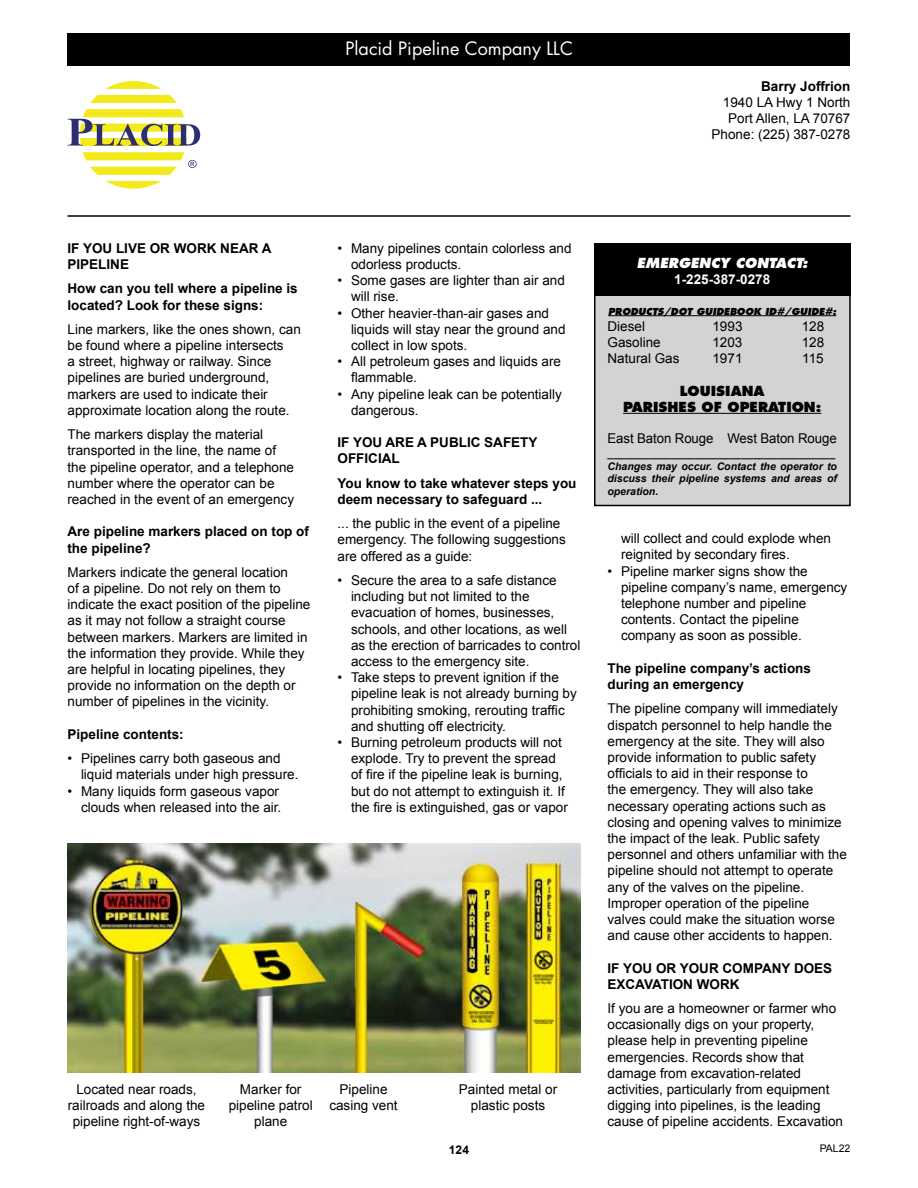
<style>
.page{position:relative;width:918px;height:1188px;background:#fff}
.page>*{position:absolute;margin:0;border:0;box-sizing:border-box;transform-origin:0 0}
.t1{font:18px "Futura";color:#fff}
.t2{font:13.5px/16.2px "Arial";color:#000}
.t3{font:700 13.5px/16.2px "Arial";color:#000}
.t4{font:800 13.5px/16.2px "Futura";color:#000;text-align:center}
.t5{font:italic 800 13.5px "Futura";color:#fff}
.t6{font:700 13.5px "Arial";color:#fff}
.t7{font:700 12px "Arial";color:#000}
.t8{font:italic 700 10.5px/12.6px "Arial";color:#000}
.t9{font:10.5px "Arial";color:#000}
.t10{font:italic 800 9.3px "Futura";color:#000}
</style>
<div class="page">
<hr style="left:68px;top:215px;width:782px;height:2px;background:#000">
<div style="left:595px;top:244px;width:255px;height:262px;background:#d1d3d4"></div>
<div style="left:594px;top:243px;width:257px;height:263px;border:2px solid #000"></div>
<div style="left:594px;top:244px;width:257px;height:52px;background:#000"></div>
<hr style="left:608px;top:315px;width:228px;height:1px;background:#000">
<hr style="left:623px;top:413px;width:198px;height:1px;background:#000">
<svg style="left:106px;top:81px;width:55px;height:7px"></svg>
<svg style="left:107px;top:181px;width:53px;height:8px"></svg>
<svg style="left:91px;top:95px;width:85px;height:8px"></svg>
<svg style="left:83px;top:153px;width:114px;height:21px"></svg>
<svg style="left:67px;top:110px;width:133px;height:36px"></svg>
<div style="left:68px;top:34px;width:782px;height:32px;background:#000"></div>
<img style="left:68px;top:844px;width:512px;height:229px">
<h1 class="t1" style="left:346px;top:37px;width:229px">Placid Pipeline Company LLC</h1>
<p class="t3" style="left:761px;top:78px;width:91px">Barry Joffrion</p>
<p class="t2" style="left:712px;top:94px;width:140px;text-align:right">1940 LA Hwy 1 North<br>Port Allen, LA 70767<br>Phone: (225) 387-0278</p>
<p class="t3" style="left:68px;top:240px;width:206px">IF YOU LIVE OR WORK NEAR A<br>PIPELINE</p>
<p class="t3" style="left:68px;top:281px;width:232px">How can you tell where a pipeline is located? Look for these signs:</p>
<p class="t2" style="left:68px;top:321px;width:235px">Line markers, like the ones shown, can be found where a pipeline intersects<br>a street, highway or railway. Since pipelines are buried underground, markers are used to indicate their approximate location along the route.</p>
<p class="t2" style="left:68px;top:426px;width:228px">The markers display the material transported in the line, the name of the pipeline operator, and a telephone number where the operator can be reached in the event of an emergency</p>
<p class="t3" style="left:68px;top:524px;width:243px">Are pipeline markers placed on top of the pipeline?</p>
<p class="t2" style="left:68px;top:564px;width:244px">Markers indicate the general location<br>of a pipeline. Do not rely on them to indicate the exact position of the pipeline as it may not follow a straight course between markers. Markers are limited in the information they provide. While they are helpful in locating pipelines, they provide no information on the depth or number of pipelines in the vicinity.</p>
<p class="t3" style="left:68px;top:726px;width:118px">Pipeline contents:</p>
<p class="t2" style="left:81px;top:750px;width:219px;text-indent:-14px">• Pipelines carry both gaseous and liquid materials under high pressure.</p>
<p class="t2" style="left:68px;top:783px;width:215px;text-align:right">• Many liquids form gaseous vapor clouds when released into the air.</p>
<p class="t2" style="left:351px;top:240px;width:222px;text-indent:-14px">• Many pipelines contain colorless and odorless products.</p>
<p class="t2" style="left:351px;top:273px;width:215px;text-indent:-14px">• Some gases are lighter than air and will rise.</p>
<p class="t2" style="left:351px;top:305px;width:216px;text-indent:-14px">• Other heavier-than-air gases and liquids will stay near the ground and collect in low spots.</p>
<p class="t2" style="left:351px;top:354px;width:212px;text-indent:-14px">• All petroleum gases and liquids are flammable.</p>
<p class="t2" style="left:351px;top:386px;width:212px;text-indent:-14px">• Any pipeline leak can be potentially dangerous.</p>
<p class="t3" style="left:338px;top:435px;width:202px">IF YOU ARE A PUBLIC SAFETY<br>OFFICIAL</p>
<p class="t3" style="left:338px;top:475px;width:241px">You know to take whatever steps you deem necessary to safeguard ...</p>
<p class="t2" style="left:338px;top:516px;width:230px">... the public in the event of a pipeline emergency. The following suggestions are offered as a guide:</p>
<p class="t2" style="left:351px;top:572px;width:231px;text-indent:-14px">• Secure the area to a safe distance including but not limited to the evacuation of homes, businesses, schools, and other locations, as well as the erection of barricades to control access to the emergency site.</p>
<p class="t2" style="left:351px;top:669px;width:227px;text-indent:-14px">• Take steps to prevent ignition if the pipeline leak is not already burning by prohibiting smoking, rerouting traffic and shutting off electricity.</p>
<p class="t2" style="left:351px;top:734px;width:218px;text-indent:-14px">• Burning petroleum products will not explode. Try to prevent the spread of fire if the pipeline leak is burning, but do not attempt to extinguish it. If the fire is extinguished, gas or vapor</p>
<p class="t2" style="left:68px;top:1082px;width:139px;line-height:15.8px;text-align:center">Located near roads, railroads and along the pipeline right-of-ways</p>
<p class="t2" style="left:229px;top:1082px;width:86px;line-height:15.8px;text-align:center">Marker for pipeline patrol plane</p>
<p class="t2" style="left:329px;top:1082px;width:70px;line-height:15.8px;text-align:center">Pipeline casing vent</p>
<p class="t2" style="left:459px;top:1082px;width:100px;line-height:15.8px;text-align:center">Painted metal or plastic posts</p>
<p class="t5" style="left:637px;top:254px;width:172px">EMERGENCY CONTACT:</p>
<p class="t6" style="left:674px;top:271px;width:98px">1-225-387-0278</p>
<p class="t10" style="left:608px;top:305px;width:230px">PRODUCTS/DOT GUIDEBOOK ID#/GUIDE#:</p>
<p class="t2" style="left:608px;top:318px;width:39px">Diesel</p>
<p class="t2" style="left:712px;top:318px;width:32px">1993</p>
<p class="t2" style="left:802px;top:318px;width:24px">128</p>
<p class="t2" style="left:608px;top:334px;width:55px">Gasoline</p>
<p class="t2" style="left:712px;top:334px;width:32px">1203</p>
<p class="t2" style="left:802px;top:334px;width:24px">128</p>
<p class="t2" style="left:608px;top:351px;width:74px">Natural Gas</p>
<p class="t2" style="left:712px;top:351px;width:32px">1971</p>
<p class="t2" style="left:802px;top:351px;width:23px">115</p>
<p class="t4" style="left:623px;top:383px;width:200px">LOUISIANA<br>PARISHES OF OPERATION:</p>
<p class="t2" style="left:608px;top:430px;width:231px">East Baton Rouge West Baton Rouge</p>
<p class="t8" style="left:608px;top:447px;width:231px">_______________________________________ Changes may occur. Contact the operator to discuss their pipeline systems and areas of operation.</p>
<p class="t2" style="left:621px;top:531px;width:212px">will collect and could explode when reignited by secondary fires.</p>
<p class="t2" style="left:621px;top:563px;width:228px;text-indent:-14px">• Pipeline marker signs show the pipeline company’s name, emergency telephone number and pipeline contents. Contact the pipeline company as soon as possible.</p>
<p class="t3" style="left:608px;top:660px;width:205px">The pipeline company’s actions during an emergency</p>
<p class="t2" style="left:608px;top:701px;width:241px">The pipeline company will immediately dispatch personnel to help handle the emergency at the site. They will also provide information to public safety officials to aid in their response to<br>the emergency. They will also take necessary operating actions such as closing and opening valves to minimize the impact of the leak. Public safety personnel and others unfamiliar with the pipeline should not attempt to operate any of the valves on the pipeline.<br>Improper operation of the pipeline valves could make the situation worse and cause other accidents to happen.</p>
<p class="t3" style="left:608px;top:960px;width:226px">IF YOU OR YOUR COMPANY DOES<br>EXCAVATION WORK</p>
<p class="t2" style="left:608px;top:1000px;width:237px">If you are a homeowner or farmer who occasionally digs on your property, please help in preventing pipeline emergencies. Records show that damage from excavation-related activities, particularly from equipment digging into pipelines, is the leading cause of pipeline accidents. Excavation</p>
<p class="t7" style="left:449px;top:1141px;width:22px">124</p>
<p class="t9" style="left:820px;top:1142px;width:32px">PAL22</p>
</div>
